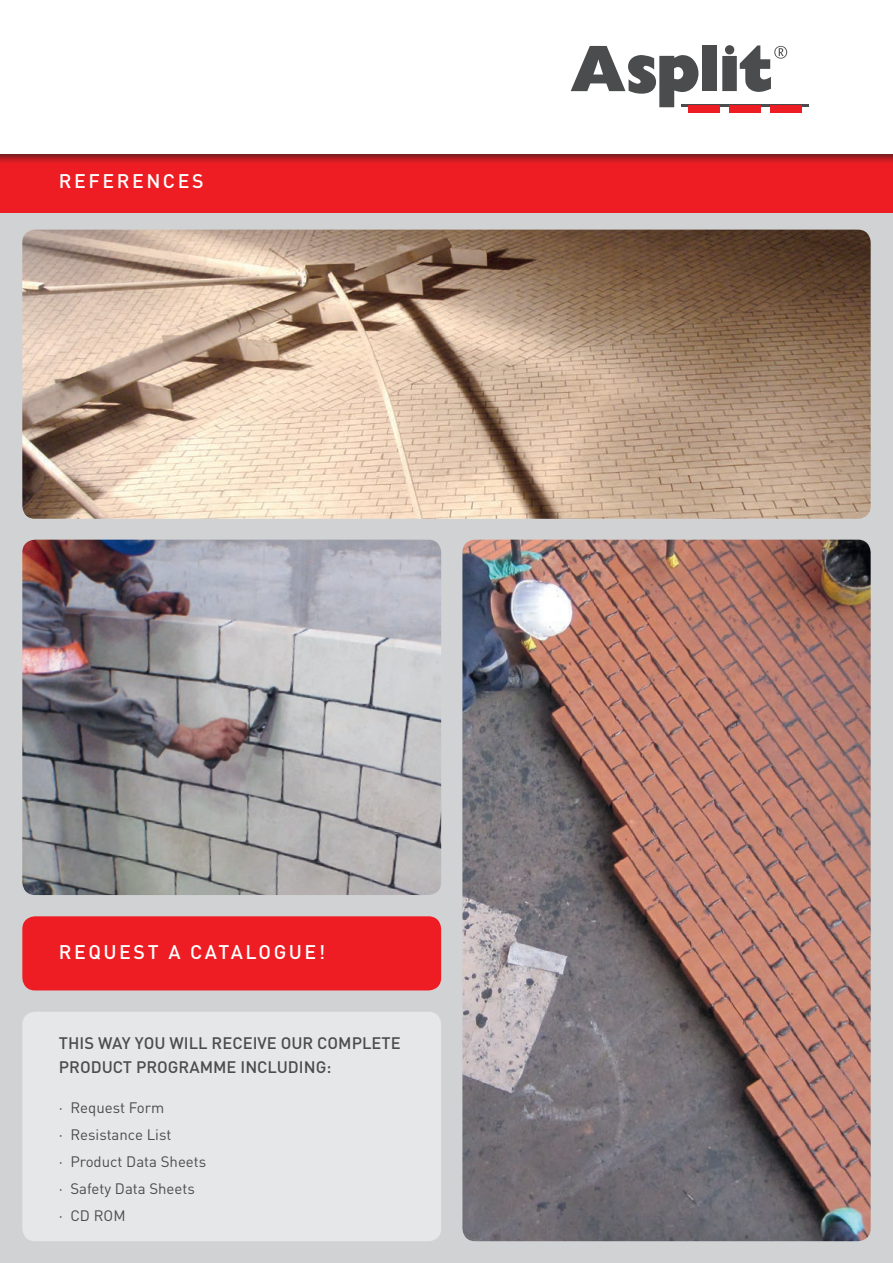
<style>
.page{position:relative;width:893px;height:1263px;background:#fff}
.page>*{position:absolute;margin:0;border:0;box-sizing:border-box;transform-origin:0 0}
.t1{font:500 19.5px "DIN";letter-spacing:.13em;color:#fff}
.t2{font:500 16.5px/23.4px "DIN";color:#4b4c4d}
.t3{font:15px "DIN";color:#4b4c4d}
</style>
<div class="page">
<div style="left:0;top:177px;width:893px;height:1086px;background:#d1d2d4"></div>
<div style="left:0;top:153px;width:893px;height:60px;background:#ee1d23"></div>
<div style="left:0;top:0;width:893px;height:166px;background:#231f20;opacity:.75"></div>
<div style="left:0;top:0;width:893px;height:153px;background:#fff"></div>
<img style="left:22px;top:230px;width:849px;height:289px">
<div style="left:22px;top:1012px;width:419px;height:229px;background:#e6e7e9;border-radius:13px"></div>
<div style="left:22px;top:916px;width:419px;height:74px;background:#ee1d23;border-radius:13px"></div>
<img style="left:22px;top:540px;width:419px;height:355px">
<img style="left:462px;top:540px;width:409px;height:701px">
<svg style="left:571px;top:46px;width:127px;height:61px"></svg>
<div style="left:702px;top:46px;width:15px;height:45px;background:#4b4c4d"></div>
<svg style="left:722px;top:45px;width:65px;height:47px"></svg>
<hr style="left:681px;top:105px;width:127px;height:2px;background:#4b4c4d">
<div style="left:688px;top:105px;width:32px;height:8px;background:#ee1d23"></div>
<div style="left:729px;top:105px;width:31px;height:8px;background:#ee1d23"></div>
<div style="left:770px;top:105px;width:31px;height:8px;background:#ee1d23"></div>
<p class="t1" style="left:59px;top:168px;width:146px">REFERENCES</p>
<p class="t1" style="left:59px;top:939px;width:268px">REQUEST A CATALOGUE!</p>
<p class="t2" style="left:59px;top:1031px;width:343px">THIS WAY YOU WILL RECEIVE OUR COMPLETE<br>PRODUCT PROGRAMME INCLUDING:</p>
<p class="t3" style="left:59px;top:1098px;width:107px">· Request Form</p>
<p class="t3" style="left:59px;top:1125px;width:114px">· Resistance List</p>
<p class="t3" style="left:59px;top:1152px;width:149px">· Product Data Sheets</p>
<p class="t3" style="left:59px;top:1179px;width:138px">· Safety Data Sheets</p>
<p class="t3" style="left:59px;top:1206px;width:68px">· CD ROM</p>
</div>
